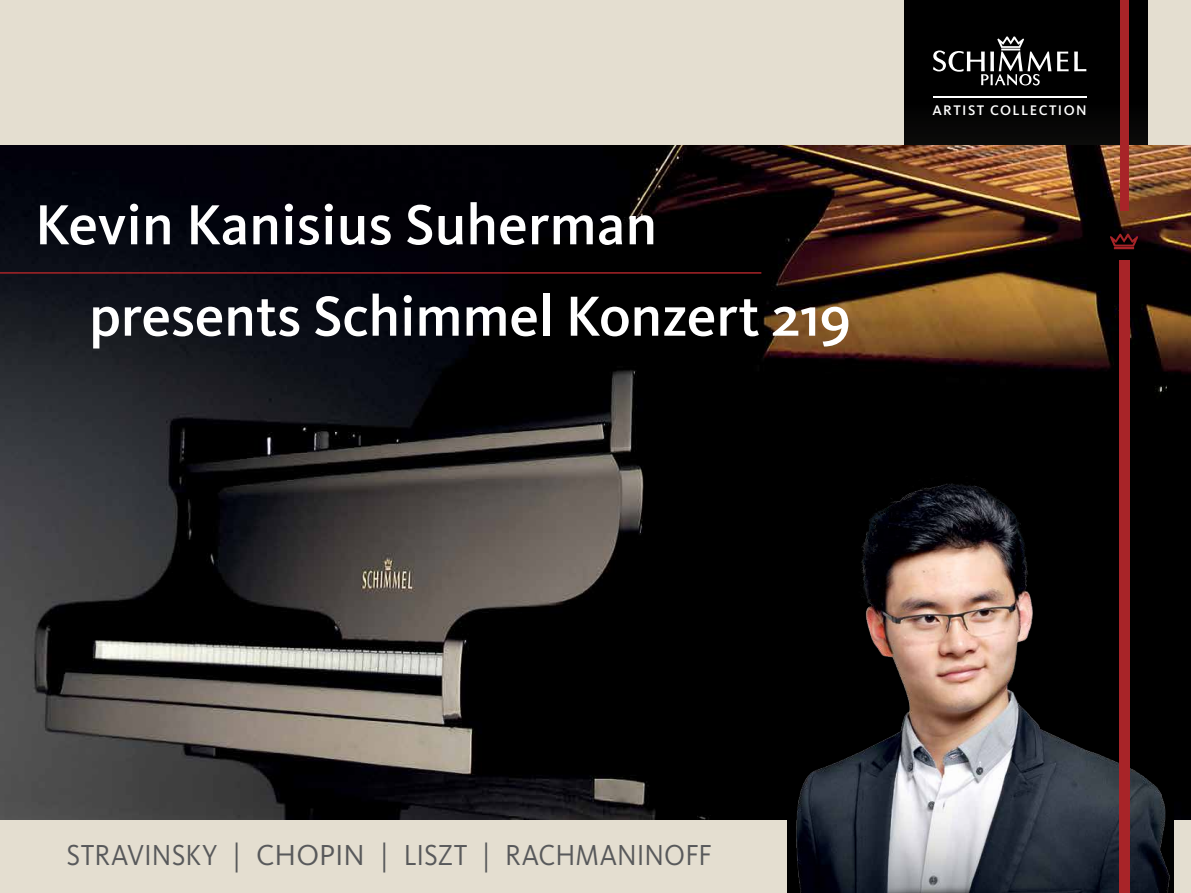
<style>
.page{position:relative;width:1191px;height:893px;background:#e4ded0}
.page>*{position:absolute;margin:0;border:0;box-sizing:border-box;transform-origin:0 0}
.t1{font:500 58.5px/91.3px "Kievit Pro";letter-spacing:-.005em;color:#fff}
.t2{font:30px "Kievit Pro";color:#58595b;scale:.92 1}
.t3{font:500 14.4px "Kievit Pro";letter-spacing:.1em;color:#fff}
</style>
<div class="page">
<div style="left:903px;top:0;width:244px;height:339px;background:#000"></div>
<hr style="left:933px;top:97px;width:153px;height:1px;background:#fff">
<svg style="left:1057px;top:52px;width:11px;height:19px"></svg>
<svg style="left:1074px;top:52px;width:12px;height:19px"></svg>
<svg style="left:933px;top:37px;width:118px;height:49px"></svg>
<img style="left:0;top:146px;width:1191px;height:673px">
<div style="left:787px;top:455px;width:386px;height:438px;background:#000"></div>
<img style="left:796px;top:473px;width:374px;height:420px">
<div style="left:1118px;top:260px;width:11px;height:633px;background:#a82428"></div>
<img style="left:1110px;top:234px;width:27px;height:15px">
<div style="left:1119px;top:0;width:9px;height:210px;background:#a82428"></div>
<hr style="left:0;top:272px;width:761px;height:2px;background:#a82428">
<p class="t1" style="left:89px;top:178px;width:763px;text-indent:-54px">Kevin Kanisius Suherman presents Schimmel Konzert 219</p>
<p class="t3" style="left:932px;top:102px;width:156px">ARTIST COLLECTION</p>
<p class="t2" style="left:66px;top:837px;width:703px">STRAVINSKY | CHOPIN | LISZT | RACHMANINOFF</p>
</div>
